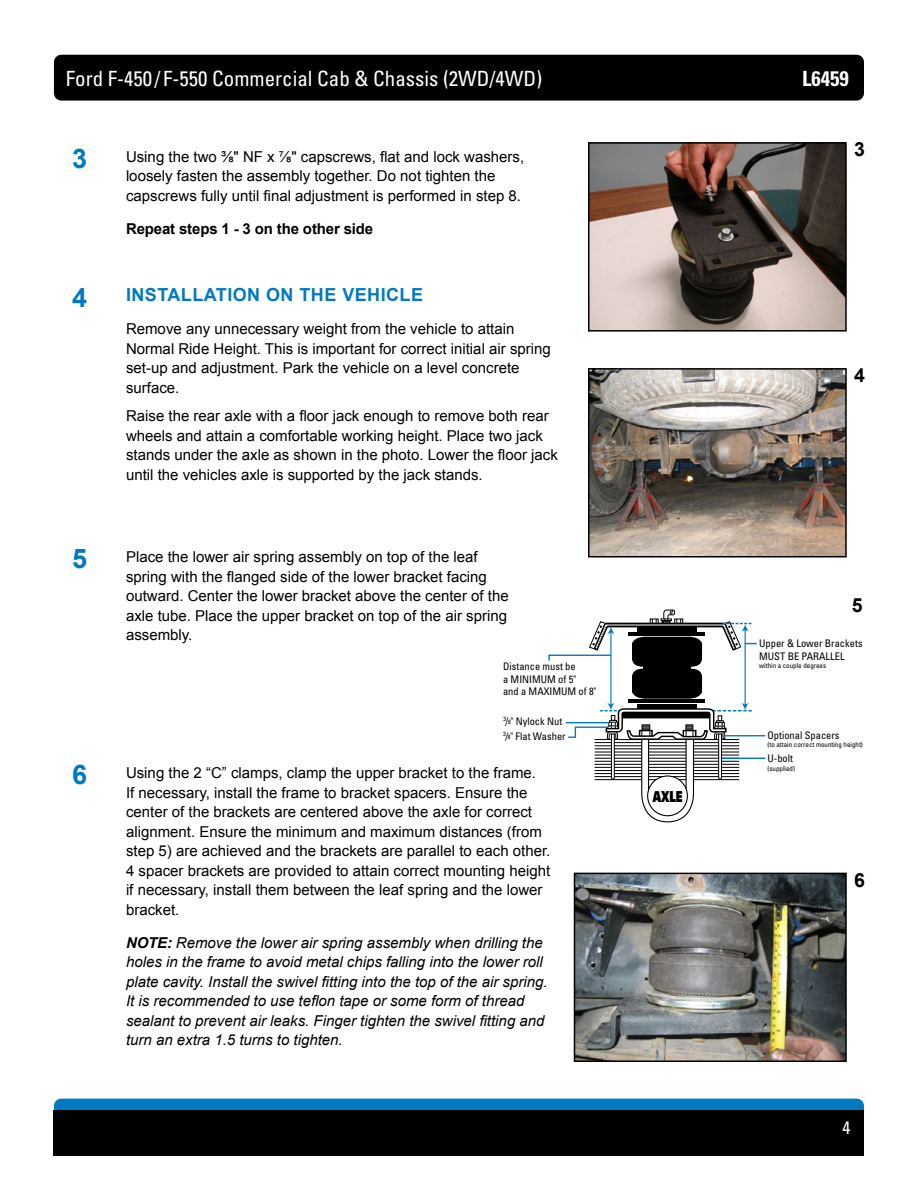
<style>
.page{position:relative;width:918px;height:1188px;background:#fff}
.page>*{position:absolute;margin:0;border:0;box-sizing:border-box;transform-origin:0 0}
.t1{font:700 27px "Arial";color:#0079c1}
.t2{font:condensed 21px "Univers LT Std";color:#fff}
.t3{font:700 condensed 21px "Univers LT Std";color:#fff}
.t4{font:700 19.5px "Arial";color:#000}
.t5{font:700 18px "Arial";letter-spacing:.025em;color:#0079c1}
.t6{font:condensed 18px "Univers LT Std";color:#fff}
.t7{font:15.15px "Univers LT Std X Black";color:#000;scale:.7 1}
.t8{font:15px/19.5px "Arial";color:#000}
.t9{font:italic 15px/19.5px "Arial";color:#000}
.t10{font:700 15px "Arial";letter-spacing:-.01em;color:#000}
.t11{font:condensed 10.5px/12.6px "Univers LT Std";color:#000}
.t12{font:condensed 7.05px "Univers LT Std";color:#000}
.s1{font-size:6.15px}
.s2{font-weight:700}
</style>
<div class="page">
<div style="left:54px;top:55px;width:810px;height:46px;background:#000;border-radius:7px"></div>
<div style="left:54px;top:1099px;width:810px;height:45px;background:#0079c1;border-radius:7px"></div>
<div style="left:54px;top:1110px;width:810px;height:46px;background:#000"></div>
<img style="left:591px;top:145px;width:253px;height:184px">
<div style="left:588px;top:142px;width:259px;height:190px;border:2px solid #000"></div>
<img style="left:591px;top:371px;width:253px;height:183px">
<div style="left:588px;top:368px;width:259px;height:189px;border:2px solid #000"></div>
<img style="left:577px;top:876px;width:267px;height:183px">
<div style="left:574px;top:873px;width:273px;height:189px;border:2px solid #000"></div>
<hr style="left:725px;top:735px;width:40px;height:1px;background:#0079c1">
<hr style="left:722px;top:758px;width:43px;height:1px;background:#0079c1">
<svg style="left:548px;top:609px;width:209px;height:214px"></svg>
<div style="left:648px;top:776px;width:39px;height:40px;background:#fff;border-radius:50%"></div>
<div style="left:647px;top:775px;width:41px;height:41px;border:1px solid #000;border-radius:50%"></div>
<h2 class="t2" style="left:66px;top:65px;width:478px">Ford F-450 / F-550 Commercial Cab &amp; Chassis (2WD/4WD)</h2>
<h2 class="t3" style="left:802px;top:65px;width:48px">L6459</h2>
<h1 class="t1" style="left:72px;top:141px;width:17px">3</h1>
<p class="t8" style="left:126px;top:147px;width:400px">Using the two ⅜" NF x ⅞" capscrews, flat and lock washers, loosely fasten the assembly together. Do not tighten the capscrews fully until final adjustment is performed in step 8.</p>
<p class="t10" style="left:126px;top:219px;width:249px">Repeat steps 1 - 3 on the other side</p>
<h1 class="t1" style="left:72px;top:280px;width:17px">4</h1>
<p class="t5" style="left:126px;top:283px;width:299px">INSTALLATION ON THE VEHICLE</p>
<p class="t8" style="left:126px;top:319px;width:426px">Remove any unnecessary weight from the vehicle to attain Normal Ride Height. This is important for correct initial air spring set-up and adjustment. Park the vehicle on a level concrete surface.</p>
<p class="t8" style="left:126px;top:406px;width:433px">Raise the rear axle with a floor jack enough to remove both rear wheels and attain a comfortable working height. Place two jack stands under the axle as shown in the photo. Lower the floor jack until the vehicles axle is supported by the jack stands.</p>
<h1 class="t1" style="left:72px;top:541px;width:17px">5</h1>
<p class="t8" style="left:126px;top:547px;width:384px">Place the lower air spring assembly on top of the leaf spring with the flanged side of the lower bracket facing outward. Center the lower bracket above the center of the axle tube. Place the upper bracket on top of the air spring assembly.</p>
<p class="t11" style="left:503px;top:660px;width:95px">Distance must be<br>a MINIMUM of 5"<br>and a MAXIMUM of 8"</p>
<p class="t11" style="left:503px;top:713px;width:64px;line-height:15.5px"><sup>3</sup>/<span class="s1">8</span>" Nylock Nut<br><sup>3</sup>/<span class="s1">8</span>" Flat Washer</p>
<h1 class="t1" style="left:72px;top:757px;width:17px">6</h1>
<p class="t8" style="left:126px;top:763px;width:426px">Using the 2 “C” clamps, clamp the upper bracket to the frame.<br>If necessary, install the frame to bracket spacers. Ensure the center of the brackets are centered above the axle for correct alignment. Ensure the minimum and maximum distances (from step 5) are achieved and the brackets are parallel to each other.<br>4 spacer brackets are provided to attain correct mounting height if necessary, install them between the leaf spring and the lower bracket.</p>
<p class="t9" style="left:126px;top:933px;width:423px"><span class="s2">NOTE:</span> Remove the lower air spring assembly when drilling the holes in the frame to avoid metal chips falling into the lower roll plate cavity. Install the swivel fitting into the top of the air spring.<br>It is recommended to use teflon tape or some form of thread sealant to prevent air leaks. Finger tighten the swivel fitting and turn an extra 1.5 turns to tighten.</p>
<p class="t7" style="left:653px;top:787px;width:44px">AXLE</p>
<h3 class="t4" style="left:854px;top:137px;width:12px">3</h3>
<h3 class="t4" style="left:854px;top:363px;width:12px">4</h3>
<h3 class="t4" style="left:852px;top:592px;width:12px">5</h3>
<p class="t11" style="left:759px;top:637px;width:105px">Upper &amp; Lower Brackets<br>MUST BE PARALLEL</p>
<p class="t12" style="left:759px;top:661px;width:69px">within a couple degrees</p>
<p class="t11" style="left:768px;top:729px;width:74px">Optional Spacers</p>
<p class="t12" style="left:768px;top:740px;width:97px">(to attain correct mounting height)</p>
<p class="t11" style="left:768px;top:752px;width:27px">U-bolt</p>
<p class="t12" style="left:768px;top:764px;width:29px">(supplied)</p>
<h3 class="t4" style="left:854px;top:867px;width:12px">6</h3>
<p class="t6" style="left:843px;top:1116px;width:9px">4</p>
</div>
